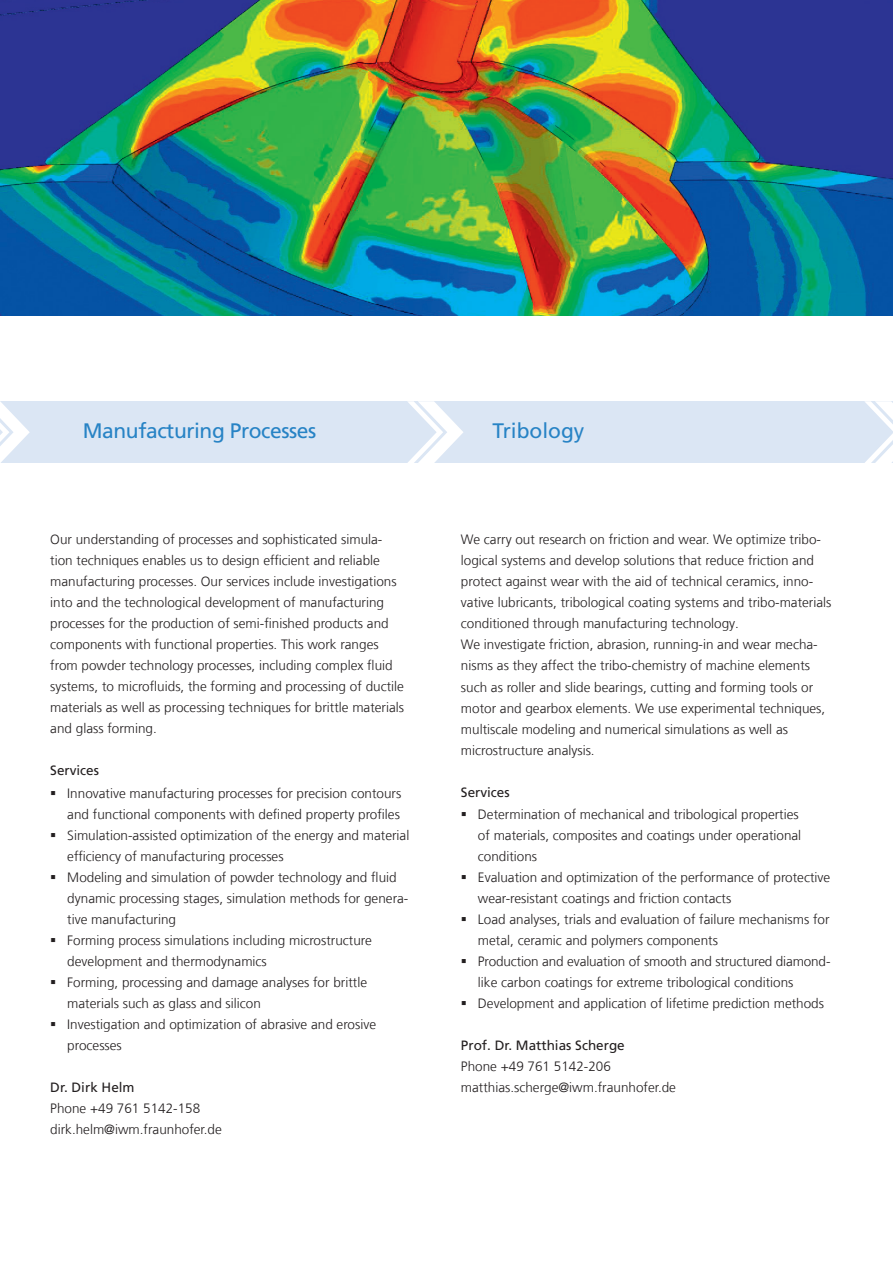
<style>
.page{position:relative;width:893px;height:1263px;background:#fff}
.page>*{position:absolute;margin:0;border:0;box-sizing:border-box;transform-origin:0 0}
.t1{font:21px "Frutiger LT Com";letter-spacing:-.02em;color:#2783c5}
.t2{font:21px "Frutiger LT Com";color:#2783c5}
.t3{font:300 13.5px/21px "Frutiger LT Com";color:#231f20}
.t4{font:13.5px "Frutiger LT Com";color:#231f20}
</style>
<div class="page">
<div style="left:0;top:401px;width:893px;height:62px;background:#dbe6f4"></div>
<img style="left:0;top:0;width:893px;height:315px">
<svg style="left:0;top:401px;width:30px;height:62px"></svg>
<svg style="left:407px;top:401px;width:56px;height:62px"></svg>
<svg style="left:865px;top:401px;width:28px;height:62px"></svg>
<h1 class="t1" style="left:83px;top:419px;width:235px">Manufacturing Processes</h1>
<h1 class="t2" style="left:493px;top:419px;width:93px">Tribology</h1>
<p class="t3" style="left:50px;top:529px;width:355px">Our understanding of processes and sophisticated simula&shy;tion techniques enables us to design efficient and reliable manufacturing processes. Our services include investigations into and the technological development of manufacturing processes for the production of semi-finished products and components with functional properties. This work ranges from powder technology processes, including complex fluid systems, to microfluids, the forming and processing of ductile materials as well as processing techniques for brittle materials and glass forming.</p>
<p class="t4" style="left:50px;top:763px;width:50px">Services</p>
<p class="t3" style="left:67px;top:783px;width:344px">Innovative manufacturing processes for precision contours and functional components with defined property profiles Simulation-assisted optimization of the energy and material efficiency of manufacturing processes<br>Modeling and simulation of powder technology and fluid dynamic processing stages, simulation methods for genera&shy;tive manufacturing<br>Forming process simulations including microstructure development and thermodynamics<br>Forming, processing and damage analyses for brittle materials such as glass and silicon<br>Investigation and optimization of abrasive and erosive processes</p>
<p class="t4" style="left:50px;top:1080px;width:86px">Dr. Dirk Helm</p>
<p class="t3" style="left:50px;top:1098px;width:173px">Phone +49 761 5142-158 dirk.helm@iwm.fraunhofer.de</p>
<p class="t3" style="left:461px;top:529px;width:372px">We carry out research on friction and wear. We optimize tribo&shy;logical systems and develop solutions that reduce friction and protect against wear with the aid of technical ceramics, inno&shy;vative lubricants, tribological coating systems and tribo-materials conditioned through manufacturing technology.<br>We investigate friction, abrasion, running-in and wear mecha&shy;nisms as they affect the tribo-chemistry of machine elements such as roller and slide bearings, cutting and forming tools or motor and gearbox elements. We use experimental techniques, multiscale modeling and numerical simulations as well as microstructure analysis.</p>
<p class="t4" style="left:461px;top:784px;width:50px">Services</p>
<p class="t3" style="left:478px;top:804px;width:354px">Determination of mechanical and tribological properties<br>of materials, composites and coatings under operational conditions<br>Evaluation and optimization of the performance of protective wear-resistant coatings and friction contacts<br>Load analyses, trials and evaluation of failure mechanisms for metal, ceramic and polymers components<br>Production and evaluation of smooth and structured diamond&shy;like carbon coatings for extreme tribological conditions Development and application of lifetime prediction methods</p>
<p class="t4" style="left:461px;top:1038px;width:165px">Prof. Dr. Matthias Scherge</p>
<p class="t3" style="left:461px;top:1056px;width:217px">Phone +49 761 5142-206 matthias.scherge@iwm.fraunhofer.de</p>
</div>
